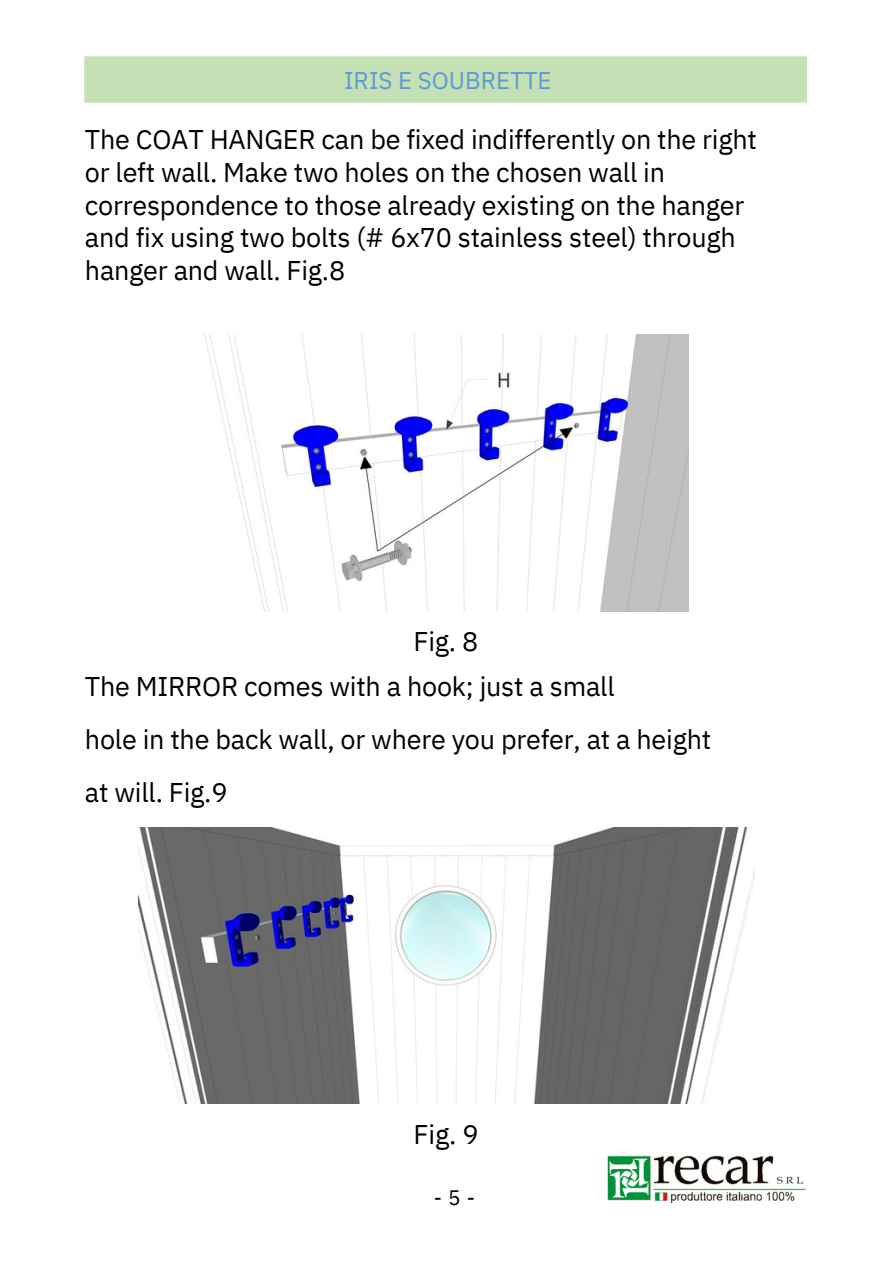
<style>
.page{position:relative;width:893px;height:1264px;background:#fff}
.page>*{position:absolute;margin:0;border:0;box-sizing:border-box;transform-origin:0 0}
.t1{font:27px/32.5px "IBM Plex Sans";letter-spacing:-.01em;color:#000}
.t2{font:24.15px "IBM Plex Sans";color:#5b9bd5}
.t3{font:20.85px "IBM Plex Sans";color:#000}
</style>
<div class="page">
<img style="left:607px;top:1155px;width:199px;height:48px">
<div style="left:84px;top:56px;width:723px;height:47px;background:#c5e0b4"></div>
<img style="left:204px;top:335px;width:484px;height:276px">
<img style="left:139px;top:827px;width:615px;height:276px">
<p class="t2" style="left:344px;top:65px;width:209px">IRIS E SOUBRETTE</p>
<p class="t1" style="left:85px;top:123px;width:673px">The COAT HANGER can be fixed indifferently on the right or left wall. Make two holes on the chosen wall in correspondence to those already existing on the hanger and fix using two bolts (# 6x70 stainless steel) through hanger and wall. Fig.8</p>
<p class="t1" style="left:85px;top:618px;width:531px;line-height:45px;text-indent:328px">Fig. 8<br>The MIRROR comes with a hook; just a small</p>
<p class="t1" style="left:85px;top:712px;width:627px;line-height:52.8px">hole in the back wall, or where you prefer, at a height at will. Fig.9</p>
<p class="t1" style="left:413px;top:1117px;width:67px">Fig. 9</p>
<p class="t3" style="left:433px;top:1183px;width:43px">-5-</p>
</div>
